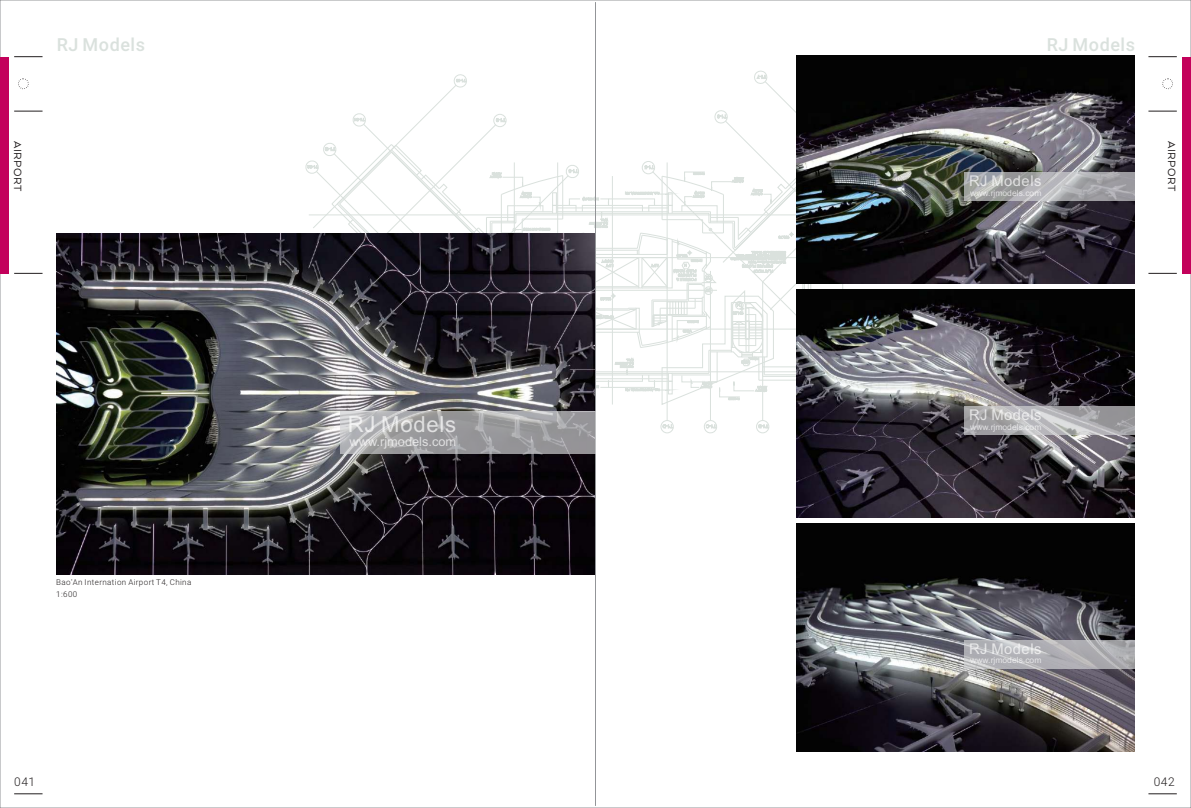
<style>
.page{position:relative;width:1191px;height:808px;background:#fff}
.page>*{position:absolute;margin:0;border:0;box-sizing:border-box;transform-origin:0 0}
.t1{font:22.1px "Arial";letter-spacing:.035em;color:rgb(255 255 255/.7)}
.t2{font:500 18px "Roboto";letter-spacing:.03em;color:#dae1dd}
.t3{font:14.8px "Arial";letter-spacing:.035em;color:rgb(255 255 255/.7)}
.t4{font:12.8px "Arial";color:rgb(255 255 255/.7)}
.t5{font:12px "Arquitecta W00";letter-spacing:.04em;color:#231f20}
.t6{font:300 12px "Roboto";letter-spacing:.05em;color:#231f20}
.t7{font:8.5px "Arial";color:rgb(255 255 255/.7)}
.t8{font:300 8px/11.5px "Roboto";letter-spacing:.05em;color:#231f20}
</style>
<div class="page">
<div style="left:660px;top:420px;width:13px;height:13px;border:1px solid #dae1dd;border-radius:50%"></div>
<svg style="left:662px;top:424px;width:11px;height:4px"></svg>
<hr style="left:667px;top:162px;width:1px;height:258px;background:#dae1dd">
<hr style="left:710px;top:271px;width:1px;height:149px;background:#dae1dd">
<svg style="left:704px;top:420px;width:13px;height:14px"></svg>
<div style="left:756px;top:420px;width:13px;height:13px;border:1px solid #dae1dd;border-radius:50%"></div>
<svg style="left:758px;top:424px;width:10px;height:4px"></svg>
<hr style="left:762px;top:282px;width:1px;height:138px;background:#dae1dd">
<svg style="left:305px;top:70px;width:642px;height:335px"></svg>
<img style="left:57px;top:234px;width:538px;height:340px">
<hr style="left:595px;top:2px;width:1px;height:804px;background:#939598">
<svg style="left:14px;top:793px;width:29px;height:1px"></svg>
<svg style="left:14px;top:273px;width:29px;height:1px"></svg>
<div style="left:0;top:57px;width:9px;height:216px;background:#c3015b"></div>
<div style="left:340px;top:411px;width:255px;height:43px;background:#d1d2d4;opacity:.7"></div>
<svg style="left:1148px;top:793px;width:28px;height:1px"></svg>
<svg style="left:1148px;top:273px;width:28px;height:1px"></svg>
<div style="left:1182px;top:57px;width:9px;height:216px;background:#c3015b"></div>
<svg style="left:14px;top:111px;width:29px;height:1px"></svg>
<svg style="left:14px;top:56px;width:29px;height:1px"></svg>
<div style="left:18px;top:79px;width:11px;height:10px;border:1px dashed #231f20;border-radius:50%"></div>
<svg style="left:1148px;top:111px;width:28px;height:1px"></svg>
<svg style="left:1148px;top:56px;width:28px;height:1px"></svg>
<div style="left:1162px;top:79px;width:10px;height:10px;border:1px dashed #231f20;border-radius:50%"></div>
<img style="left:796px;top:523px;width:338px;height:228px">
<img style="left:796px;top:289px;width:338px;height:228px">
<img style="left:796px;top:55px;width:338px;height:228px">
<div style="left:964px;top:172px;width:170px;height:28px;background:#d1d2d4;opacity:.7"></div>
<div style="left:964px;top:406px;width:170px;height:28px;background:#d1d2d4;opacity:.7"></div>
<div style="left:964px;top:640px;width:170px;height:28px;background:#d1d2d4;opacity:.7"></div>
<h3 class="t5" style="left:25px;top:141px;width:52px;rotate:90deg">AIRPORT</h3>
<h2 class="t2" style="left:57px;top:37px;width:90px">RJ Models</h2>
<h2 class="t2" style="left:1046px;top:37px;width:90px">RJ Models</h2>
<h3 class="t3" style="left:969px;top:175px;width:74px">RJ Models</h3>
<p class="t7" style="left:970px;top:189px;width:73px">www.rjmodels.com</p>
<h3 class="t5" style="left:1178px;top:141px;width:52px;rotate:90deg">AIRPORT</h3>
<p class="t8" style="left:56px;top:578px;width:137px">Bao'An Internation Airport T4, China<br>1:600</p>
<h3 class="t6" style="left:14px;top:777px;width:23px">041</h3>
<h1 class="t1" style="left:348px;top:415px;width:110px">RJ Models</h1>
<h3 class="t4" style="left:349px;top:437px;width:108px">www.rjmodels.com</h3>
<h3 class="t3" style="left:969px;top:409px;width:74px">RJ Models</h3>
<p class="t7" style="left:970px;top:423px;width:73px">www.rjmodels.com</p>
<h3 class="t3" style="left:969px;top:643px;width:74px">RJ Models</h3>
<p class="t7" style="left:970px;top:657px;width:73px">www.rjmodels.com</p>
<h3 class="t6" style="left:1153px;top:777px;width:23px">042</h3>
</div>
